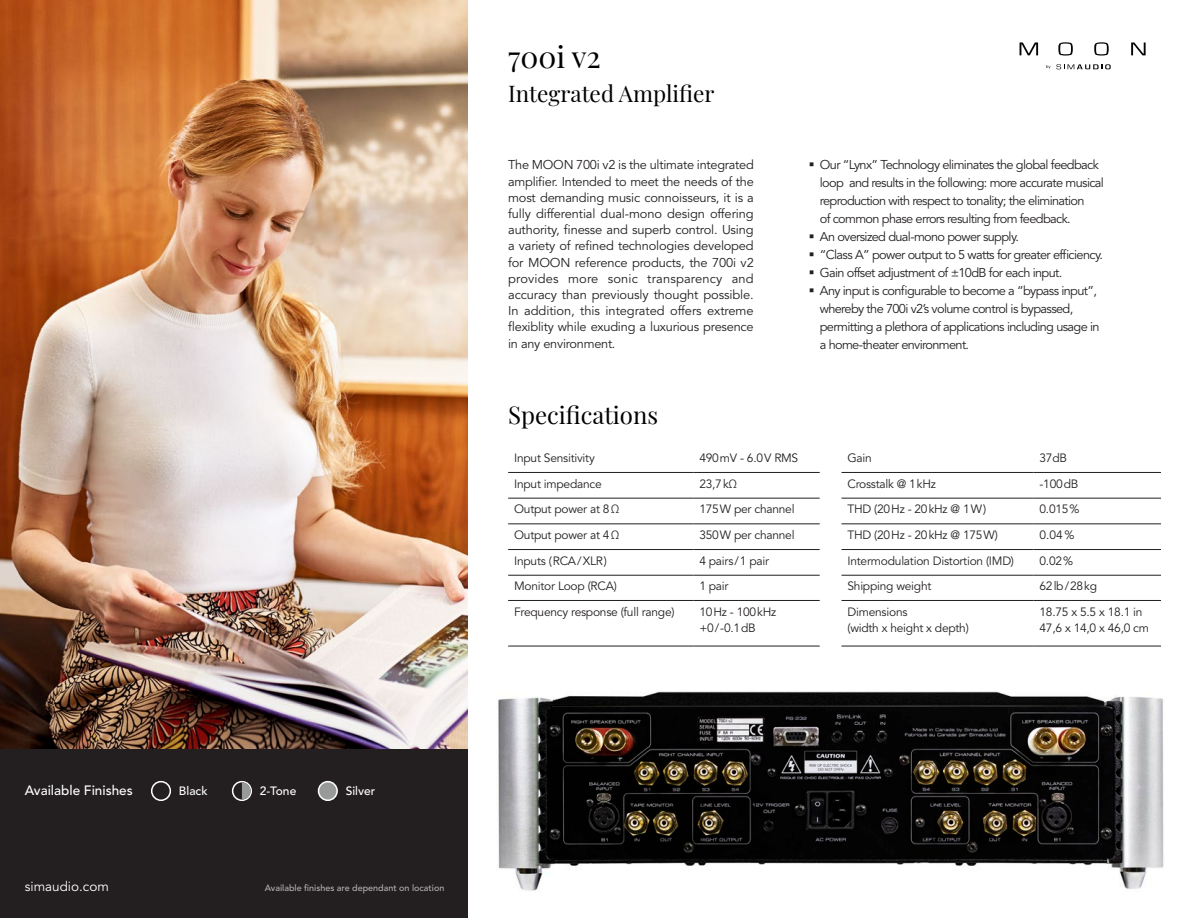
<style>
.page{position:relative;width:1188px;height:918px;background:#fff}
.page>*{position:absolute;margin:0;border:0;box-sizing:border-box;transform-origin:0 0}
.t1{font:30px "Playfair Display";color:#000}
.t2{font:24px "Playfair Display";color:#000}
.t3{font:22.5px "Playfair Display";color:#000}
.t4{font:500 13.5px "Avenir LT Std";color:#fff}
.t5{font:13.5px "Avenir LT Std";color:#fff}
._1st_Paragraph{font:12.75px/16.2px "Avenir LT Std";letter-spacing:-.05em;color:#231f20}
.t6{font:12px/16.5px "Avenir LT Std";letter-spacing:-.02em;color:#231f20}
.t7{font:500 12px "Avenir LT Std";color:#fff}
.t8{font:500 9px "Avenir LT Std";color:#fff}
</style>
<div class="page">
<img style="left:0;top:0;width:468px;height:749px">
<div style="left:0;top:749px;width:468px;height:169px;background:#231f20"></div>
<div style="left:151px;top:781px;width:20px;height:20px;border:2px solid #fff;border-radius:50%"></div>
<div style="left:232px;top:781px;width:20px;height:20px;border:2px solid #fff;border-radius:50%"></div>
<svg style="left:242px;top:782px;width:9px;height:17px"></svg>
<svg style="left:1058px;top:42px;width:15px;height:14px"></svg>
<svg style="left:1094px;top:42px;width:15px;height:14px"></svg>
<svg style="left:1046px;top:65px;width:4px;height:4px"></svg>
<svg style="left:1056px;top:64px;width:55px;height:5px"></svg>
<svg style="left:1020px;top:42px;width:18px;height:13px"></svg>
<svg style="left:1131px;top:42px;width:15px;height:13px"></svg>
<hr style="left:508px;top:472px;width:185px;height:1px;background:#231f20">
<hr style="left:693px;top:472px;width:127px;height:1px;background:#231f20">
<hr style="left:841px;top:472px;width:193px;height:1px;background:#231f20">
<hr style="left:1034px;top:472px;width:127px;height:1px;background:#231f20">
<hr style="left:508px;top:498px;width:185px;height:1px;background:#231f20">
<hr style="left:693px;top:498px;width:127px;height:1px;background:#231f20">
<hr style="left:841px;top:498px;width:193px;height:1px;background:#231f20">
<hr style="left:1034px;top:498px;width:127px;height:1px;background:#231f20">
<hr style="left:508px;top:524px;width:185px;height:1px;background:#231f20">
<hr style="left:693px;top:524px;width:127px;height:1px;background:#231f20">
<hr style="left:841px;top:524px;width:193px;height:1px;background:#231f20">
<hr style="left:1034px;top:524px;width:127px;height:1px;background:#231f20">
<hr style="left:508px;top:549px;width:185px;height:1px;background:#231f20">
<hr style="left:693px;top:549px;width:127px;height:1px;background:#231f20">
<hr style="left:841px;top:549px;width:193px;height:1px;background:#231f20">
<hr style="left:1034px;top:549px;width:127px;height:1px;background:#231f20">
<hr style="left:508px;top:575px;width:185px;height:1px;background:#231f20">
<hr style="left:693px;top:575px;width:127px;height:1px;background:#231f20">
<hr style="left:841px;top:575px;width:193px;height:1px;background:#231f20">
<hr style="left:1034px;top:575px;width:127px;height:1px;background:#231f20">
<hr style="left:508px;top:600px;width:185px;height:1px;background:#231f20">
<hr style="left:693px;top:600px;width:127px;height:1px;background:#231f20">
<hr style="left:841px;top:600px;width:193px;height:1px;background:#231f20">
<hr style="left:1034px;top:600px;width:127px;height:1px;background:#231f20">
<hr style="left:508px;top:646px;width:185px;height:1px;background:#231f20">
<hr style="left:693px;top:646px;width:127px;height:1px;background:#231f20">
<hr style="left:841px;top:646px;width:193px;height:1px;background:#231f20">
<hr style="left:1034px;top:646px;width:127px;height:1px;background:#231f20">
<img style="left:498px;top:691px;width:666px;height:200px">
<div style="left:319px;top:782px;width:18px;height:18px;background:#989999;border-radius:50%"></div>
<div style="left:318px;top:781px;width:20px;height:20px;border:2px solid #fff;border-radius:50%"></div>
<p class="t4" style="left:25px;top:783px;width:109px">Available Finishes</p>
<p class="t7" style="left:179px;top:784px;width:30px">Black</p>
<p class="t7" style="left:260px;top:784px;width:38px">2-Tone</p>
<p class="t7" style="left:346px;top:784px;width:31px">Silver</p>
<p class="t5" style="left:25px;top:879px;width:86px">simaudio.com</p>
<p class="t8" style="left:265px;top:883px;width:181px">Available finishes are dependant on location</p>
<p class="t1" style="left:508px;top:33px;width:94px">700i v2</p>
<p class="t3" style="left:508px;top:76px;width:208px">Integrated Amplifier</p>
<p class="_1st_Paragraph" style="left:508px;top:157px;width:247px;text-align:justify">The MOON 700i v2 is the ultimate integrated amplifier. Intended to meet the needs of the most demanding music connoisseurs, it is a fully differential dual-mono design offering authority, finesse and superb control. Using a variety of refined technologies developed for MOON reference products, the 700i v2 provides more sonic transparency and accuracy than previously thought possible.<br>In addition, this integrated offers extreme flexiblity while exuding a luxurious presence in any environment.</p>
<p class="_1st_Paragraph" style="left:820px;top:156px;width:286px;line-height:18px">Our “Lynx” Technology eliminates the global feedback loop and results in the following: more accurate musical reproduction with respect to tonality; the elimination<br>of common phase errors resulting from feedback.</p>
<p class="_1st_Paragraph" style="left:820px;top:229px;width:200px">An oversized dual-mono power supply.</p>
<p class="_1st_Paragraph" style="left:820px;top:247px;width:284px">“Class A” power output to 5 watts for greater efficiency.</p>
<p class="_1st_Paragraph" style="left:820px;top:265px;width:244px">Gain offset adjustment of ±10dB for each input.</p>
<p class="_1st_Paragraph" style="left:820px;top:282px;width:281px;line-height:18px">Any input is configurable to become a “bypass input”, whereby the 700i v2’s volume control is bypassed, permitting a plethora of applications including usage in a home-theater environment.</p>
<p class="t2" style="left:508px;top:396px;width:151px">Specifications</p>
<p class="t6" style="left:514px;top:450px;width:82px">Input Sensitivity</p>
<p class="t6" style="left:699px;top:450px;width:100px">490mV - 6.0V RMS</p>
<p class="t6" style="left:847px;top:450px;width:26px">Gain</p>
<p class="t6" style="left:1040px;top:450px;width:29px">37dB</p>
<p class="t6" style="left:514px;top:475px;width:89px">Input impedance</p>
<p class="t6" style="left:699px;top:475px;width:39px">23,7kΩ</p>
<p class="t6" style="left:847px;top:475px;width:90px">Crosstalk @ 1kHz</p>
<p class="t6" style="left:1040px;top:475px;width:40px">-100dB</p>
<p class="t6" style="left:514px;top:501px;width:107px">Output power at 8Ω</p>
<p class="t6" style="left:699px;top:501px;width:97px">175W per channel</p>
<p class="t6" style="left:847px;top:501px;width:140px">THD (20Hz - 20kHz @ 1W)</p>
<p class="t6" style="left:1040px;top:501px;width:42px">0.015%</p>
<p class="t6" style="left:514px;top:527px;width:107px">Output power at 4Ω</p>
<p class="t6" style="left:699px;top:527px;width:97px">350W per channel</p>
<p class="t6" style="left:847px;top:527px;width:152px">THD (20Hz - 20kHz @ 175W)</p>
<p class="t6" style="left:1040px;top:527px;width:36px">0.04%</p>
<p class="t6" style="left:514px;top:553px;width:94px">Inputs (RCA/XLR)</p>
<p class="t6" style="left:699px;top:553px;width:71px">4 pairs/1 pair</p>
<p class="t6" style="left:847px;top:553px;width:168px">Intermodulation Distortion (IMD)</p>
<p class="t6" style="left:1040px;top:553px;width:35px">0.02%</p>
<p class="t6" style="left:514px;top:578px;width:104px">Monitor Loop (RCA)</p>
<p class="t6" style="left:699px;top:578px;width:31px">1 pair</p>
<p class="t6" style="left:847px;top:578px;width:85px">Shipping weight</p>
<p class="t6" style="left:1040px;top:578px;width:59px">62lb/28kg</p>
<p class="t6" style="left:514px;top:604px;width:162px">Frequency response (full range)</p>
<p class="t6" style="left:699px;top:604px;width:79px">10Hz - 100kHz +0/-0.1dB</p>
<p class="t6" style="left:847px;top:604px;width:123px">Dimensions<br>(width x height x depth)</p>
<p class="t6" style="left:1040px;top:604px;width:105px">18.75 x 5.5 x 18.1 in</p>
<p class="t6" style="left:1040px;top:620px;width:111px">47,6 x 14,0 x 46,0 cm</p>
</div>
